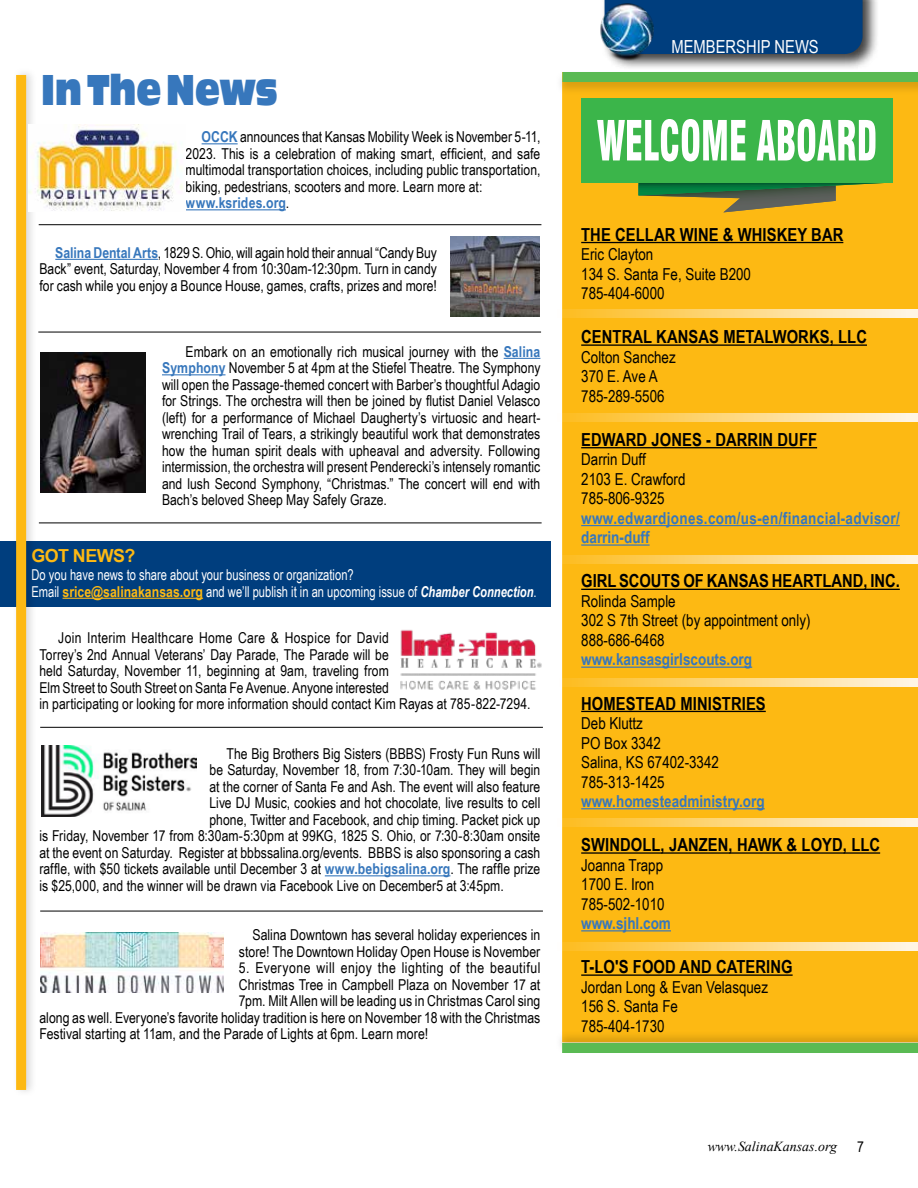
<style>
.page{position:relative;width:918px;height:1188px;background:#fff}
.page>*{position:absolute;margin:0;border:0;box-sizing:border-box;transform-origin:0 0}
.t1{font:45px "Antique Oli Nor D";color:#3777bc;scale:.65 1}
.t2{font:700 18px "Arial Narrow";letter-spacing:.005em;color:#000}
.t3{font:18px "Arial Narrow";color:#fff}
.t4{font:700 18px "Arial Narrow";letter-spacing:-.025em;color:#fdb913;scale:1.21 1}
.t5{font:16.5px/19.5px "Arial Narrow";color:#000}
.t6{font:700 16.5px "Arial Narrow";color:#3777bc}
.t7{font:700 16.5px/19.5px "Arial Narrow";letter-spacing:.02em;color:#3777bc}
.t8{font:15px/16.5px "Arial Narrow";letter-spacing:.005em;color:#000}
.t9{font:15px/16.5px "Arial Narrow";color:#fff;scale:.91 1}
.t10{font:15px "Arial Narrow";letter-spacing:.03em;color:#000}
.t11{font:italic 13.8px "Times New Roman";color:#000}
.s1{font-weight:700;color:#3777bc}
.s2{font-weight:700;color:#fdb913}
.s3{font-weight:700;font-style:italic}
</style>
<div class="page">
<div style="left:601px;top:0;width:278px;height:71px;background:#000;opacity:.75"></div>
<div style="left:605px;top:0;width:258px;height:54px;background:#003e7e"></div>
<img style="left:600px;top:1px;width:57px;height:64px">
<div style="left:562px;top:95px;width:356px;height:934px;background:#fdb913"></div>
<svg style="left:638px;top:183px;width:255px;height:29px"></svg>
<div style="left:581px;top:98px;width:312px;height:85px;background:#3bb54a"></div>
<svg style="left:597px;top:119px;width:148px;height:42px"></svg>
<svg style="left:757px;top:119px;width:119px;height:42px"></svg>
<div style="left:555px;top:70px;width:363px;height:25px;background:#000;opacity:.15"></div>
<div style="left:562px;top:72px;width:356px;height:10px;background:#5aba53"></div>
<div style="left:555px;top:1029px;width:363px;height:26px;background:#000;opacity:.15"></div>
<div style="left:562px;top:1043px;width:356px;height:10px;background:#5aba53"></div>
<svg style="left:562px;top:309px;width:356px;height:9px"></svg>
<svg style="left:562px;top:413px;width:356px;height:8px"></svg>
<hr style="left:581px;top:242px;width:262px;height:1px;background:#000">
<hr style="left:581px;top:344px;width:286px;height:2px;background:#000">
<hr style="left:581px;top:447px;width:236px;height:1px;background:#000">
<hr style="left:581px;top:525px;width:319px;height:1px;background:#3777bc">
<hr style="left:581px;top:544px;width:69px;height:2px;background:#3777bc">
<hr style="left:581px;top:589px;width:319px;height:1px;background:#000">
<hr style="left:581px;top:667px;width:171px;height:1px;background:#3777bc">
<hr style="left:581px;top:711px;width:185px;height:1px;background:#000">
<hr style="left:581px;top:808px;width:184px;height:1px;background:#3777bc">
<hr style="left:581px;top:852px;width:299px;height:2px;background:#000">
<hr style="left:581px;top:930px;width:90px;height:1px;background:#3777bc">
<hr style="left:581px;top:974px;width:212px;height:2px;background:#000">
<svg style="left:562px;top:556px;width:356px;height:8px"></svg>
<hr style="left:202px;top:143px;width:36px;height:1px;background:#3777bc">
<hr style="left:186px;top:209px;width:100px;height:1px;background:#3777bc">
<hr style="left:55px;top:259px;width:103px;height:1px;background:#3777bc">
<hr style="left:504px;top:358px;width:36px;height:1px;background:#3777bc">
<hr style="left:162px;top:374px;width:64px;height:1px;background:#3777bc">
<hr style="left:325px;top:875px;width:125px;height:1px;background:#3777bc">
<div style="left:0;top:541px;width:550px;height:66px;background:#003e7e"></div>
<hr style="left:63px;top:598px;width:140px;height:1px;background:#fdb913">
<div style="left:12px;top:68px;width:26px;height:1029px;background:#000;opacity:.15"></div>
<div style="left:16px;top:75px;width:10px;height:1015px;background:#fdb913"></div>
<hr style="left:38px;top:332px;width:503px;height:1px;background:#000">
<hr style="left:39px;top:224px;width:502px;height:1px;background:#000">
<img style="left:28px;top:125px;width:155px;height:86px">
<svg style="left:562px;top:678px;width:356px;height:8px"></svg>
<svg style="left:562px;top:819px;width:356px;height:8px"></svg>
<img style="left:451px;top:237px;width:88px;height:79px">
<svg style="left:562px;top:943px;width:356px;height:8px"></svg>
<img style="left:41px;top:353px;width:104px;height:140px">
<hr style="left:39px;top:523px;width:503px;height:1px;background:#000">
<img style="left:400px;top:629px;width:142px;height:61px">
<img style="left:41px;top:745px;width:155px;height:71px">
<hr style="left:40px;top:727px;width:503px;height:1px;background:#000">
<hr style="left:40px;top:911px;width:503px;height:1px;background:#000">
<img style="left:40px;top:933px;width:183px;height:60px">
<h1 class="t1" style="left:41px;top:64px;width:365px">In The News</h1>
<p class="t8" style="left:186px;top:128px;width:356px;text-indent:16px"><span class="s1">OCCK</span> announces that Kansas Mobility Week is November 5-11, 2023. This is a celebration of making smart, efficient, and safe multimodal transportation choices, including public transportation, biking, pedestrians, scooters and more. Learn more at: <span class="s1">www.ksrides.org</span>.</p>
<p class="t8" style="left:39px;top:244px;width:399px;text-align:justify;text-indent:16px"><span class="s1">Salina Dental Arts</span>, 1829 S. Ohio, will again hold their annual “Candy Buy Back” event, Saturday, November 4 from 10:30am-12:30pm. Turn in candy for cash while you enjoy a Bounce House, games, crafts, prizes and more!</p>
<p class="t8" style="left:162px;top:343px;width:380px;text-align:justify;text-indent:24px">Embark on an emotionally rich musical journey with the <span class="s1">Salina Symphony</span> November 5 at 4pm at the Stiefel Theatre. The Symphony will open the Passage-themed concert with Barber’s thoughtful Adagio for Strings. The orchestra will then be joined by flutist Daniel Velasco (left) for a performance of Michael Daugherty’s virtuosic and heart&shy;wrenching Trail of Tears, a strikingly beautiful work that demonstrates how the human spirit deals with upheaval and adversity. Following intermission, the orchestra will present Penderecki’s intensely romantic and lush Second Symphony, “Christmas.” The concert will end with Bach’s beloved Sheep May Safely Graze.</p>
<p class="t4" style="left:32px;top:542px;width:87px">GOT NEWS?</p>
<p class="t9" style="left:32px;top:566px;width:555px">Do you have news to share about your business or organization?<br>Email <span class="s2">srice@salinakansas.org</span> and we’ll publish it in an upcoming issue of <span class="s3">Chamber Connection</span>.</p>
<p class="t8" style="left:39px;top:629px;width:493px;text-indent:19px">Join Interim Healthcare Home Care &amp; Hospice for David<br>Torrey’s 2nd Annual Veterans’ Day Parade, The Parade will be<br>held Saturday, November 11, beginning at 9am, traveling from<br>Elm Street to South Street on Santa Fe Avenue. Anyone interested<br>in participating or looking for more information should contact Kim Rayas at 785-822-7294.</p>
<p class="t8" style="left:227px;top:745px;width:315px">The Big Brothers Big Sisters (BBBS) Frosty Fun Runs will</p>
<p class="t8" style="left:210px;top:761px;width:332px">be Saturday, November 18, from 7:30-10am. They will begin</p>
<p class="t8" style="left:210px;top:778px;width:332px">at the corner of Santa Fe and Ash. The event will also feature</p>
<p class="t8" style="left:210px;top:794px;width:332px">Live DJ Music, cookies and hot chocolate, live results to cell</p>
<p class="t8" style="left:210px;top:811px;width:332px">phone, Twitter and Facebook, and chip timing. Packet pick up</p>
<p class="t8" style="left:39px;top:827px;width:502px">is Friday, November 17 from 8:30am-5:30pm at 99KG, 1825 S. Ohio, or 7:30-8:30am onsite</p>
<p class="t8" style="left:39px;top:844px;width:502px">at the event on Saturday. Register at bbbssalina.org/events. BBBS is also sponsoring a cash</p>
<p class="t8" style="left:39px;top:860px;width:502px">raffle, with $50 tickets available until December 3 at <span class="s1">www.bebigsalina.org</span>. The raffle prize</p>
<p class="t8" style="left:39px;top:877px;width:466px">is $25,000, and the winner will be drawn via Facebook Live on December5 at 3:45pm.</p>
<p class="t8" style="left:239px;top:926px;width:303px;text-align:right">Salina Downtown has several holiday experiences in store! The Downtown Holiday Open House is November</p>
<p class="t10" style="left:239px;top:957px;width:303px">5. Everyone will enjoy the lighting of the beautiful</p>
<p class="t8" style="left:239px;top:976px;width:303px">Christmas Tree in Campbell Plaza on November 17 at</p>
<p class="t8" style="left:239px;top:992px;width:303px">7pm. Milt Allen will be leading us in Christmas Carol sing</p>
<p class="t8" style="left:39px;top:1009px;width:503px">along as well. Everyone’s favorite holiday tradition is here on November 18 with the Christmas</p>
<p class="t8" style="left:39px;top:1025px;width:390px">Festival starting at 11am, and the Parade of Lights at 6pm. Learn more!</p>
<p class="t3" style="left:671px;top:33px;width:149px">MEMBERSHIP NEWS</p>
<p class="t2" style="left:581px;top:221px;width:264px">THE CELLAR WINE &amp; WHISKEY BAR</p>
<p class="t5" style="left:581px;top:244px;width:171px">Eric Clayton<br>134 S. Santa Fe, Suite B200<br>785-404-6000</p>
<p class="t2" style="left:581px;top:323px;width:287px">CENTRAL KANSAS METALWORKS, LLC</p>
<p class="t5" style="left:581px;top:347px;width:96px">Colton Sanchez<br>370 E. Ave A<br>785-289-5506</p>
<p class="t2" style="left:581px;top:426px;width:237px">EDWARD JONES - DARRIN DUFF</p>
<p class="t5" style="left:581px;top:449px;width:106px">Darrin Duff<br>2103 E. Crawford<br>785-806-9325</p>
<p class="t7" style="left:581px;top:507px;width:320px">www.edwardjones.com/us-en/financial-advisor/ darrin-duff</p>
<p class="t2" style="left:581px;top:567px;width:320px">GIRL SCOUTS OF KANSAS HEARTLAND, INC.</p>
<p class="t5" style="left:581px;top:591px;width:231px">Rolinda Sample<br>302 S 7th Street (by appointment only)<br>888-686-6468</p>
<p class="t6" style="left:581px;top:647px;width:172px">www.kansasgirlscouts.org</p>
<p class="t2" style="left:581px;top:690px;width:186px">HOMESTEAD MINISTRIES</p>
<p class="t5" style="left:581px;top:713px;width:139px">Deb Kluttz<br>PO Box 3342<br>Salina, KS 67402-3342<br>785-313-1425</p>
<p class="t6" style="left:581px;top:789px;width:185px">www.homesteadministry.org</p>
<p class="t2" style="left:581px;top:831px;width:300px">SWINDOLL, JANZEN, HAWK &amp; LOYD, LLC</p>
<p class="t5" style="left:581px;top:854px;width:85px">Joanna Trapp<br>1700 E. Iron<br>785-502-1010</p>
<p class="t6" style="left:581px;top:911px;width:91px">www.sjhl.com</p>
<p class="t2" style="left:581px;top:953px;width:213px">T-LO'S FOOD AND CATERING</p>
<p class="t5" style="left:581px;top:977px;width:188px">Jordan Long &amp; Evan Velasquez<br>156 S. Santa Fe<br>785-404-1730</p>
<p class="t11" style="left:708px;top:1137px;width:131px">www.SalinaKansas.org</p>
<p class="t8" style="left:857px;top:1138px;width:8px">7</p>
</div>
